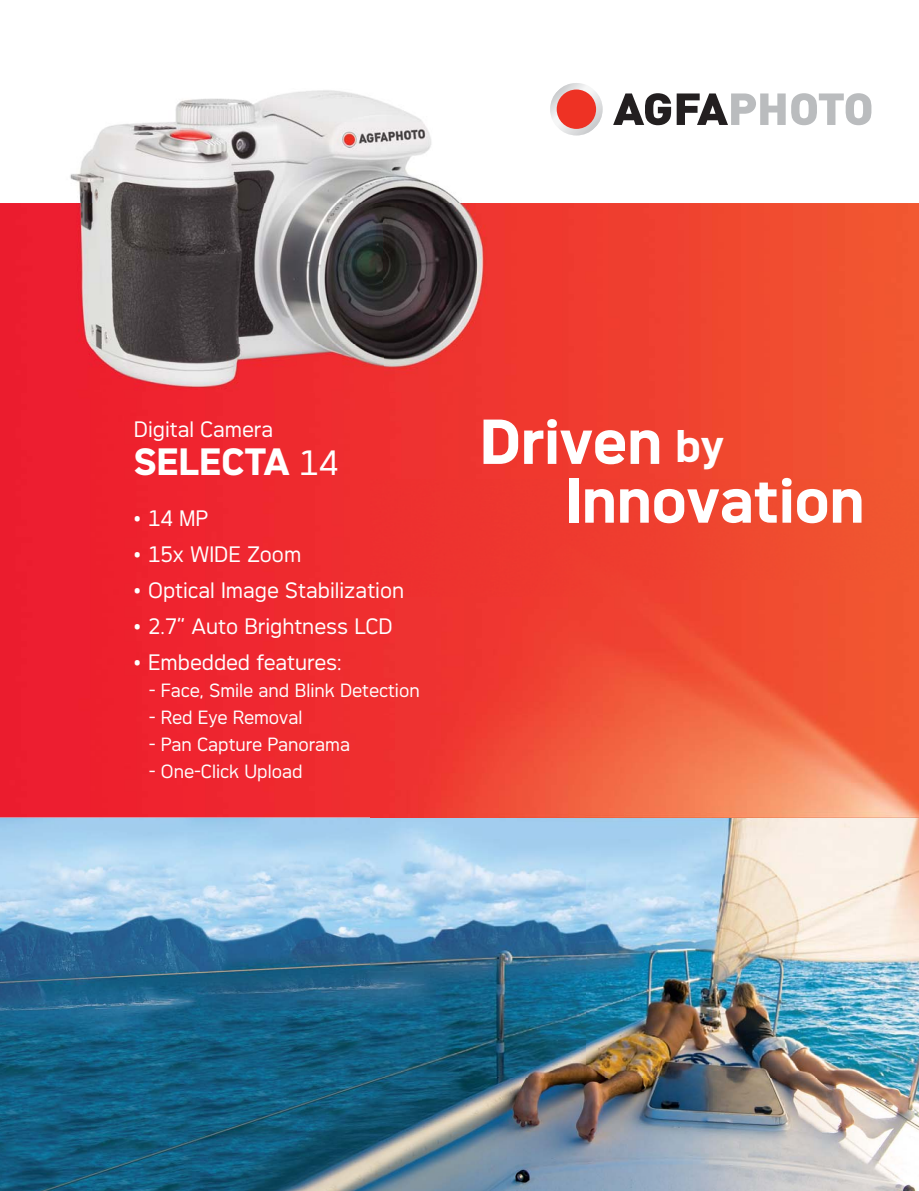
<style>
.page{position:relative;width:919px;height:1191px;background:#fff}
.page>*{position:absolute;margin:0;border:0;box-sizing:border-box;transform-origin:0 0}
.t1{font:700 60px/58.8px "Agfa Photo Thalis";color:#fff}
.t2{font:700 43.35px "Agfa Photo Thalis";color:#fff}
.t3{font:700 36px "Agfa Photo Thalis";color:#fff}
.t4{font:21px "Agfa Photo Thalis";color:#fff}
.t5{font:18px "Agfa Photo Thalis";color:#fff}
.s1{font-weight:400;font-size:33px}
</style>
<div class="page">
<img style="left:0;top:203px;width:918px;height:987px">
<svg style="left:550px;top:83px;width:52px;height:52px"></svg>
<div style="left:556px;top:89px;width:40px;height:40px;background:#ee3224;border-radius:50%"></div>
<svg style="left:613px;top:93px;width:258px;height:32px"></svg>
<img style="left:370px;top:479px;width:548px;height:598px">
<img style="left:66px;top:90px;width:423px;height:301px">
<p class="t4" style="left:134px;top:419px;width:141px">Digital Camera</p>
<h3 class="t3" style="left:134px;top:448px;width:206px">SELECTA <span class="s1">14</span></h3>
<p class="t4" style="left:133px;top:508px;width:77px">• 14 MP</p>
<p class="t4" style="left:133px;top:544px;width:170px">• 15x WIDE Zoom</p>
<p class="t4" style="left:133px;top:580px;width:273px">• Optical Image Stabilization</p>
<p class="t4" style="left:133px;top:616px;width:261px">• 2.7” Auto Brightness LCD</p>
<p class="t4" style="left:133px;top:652px;width:210px">• Embedded features:</p>
<p class="t5" style="left:149px;top:681px;width:272px">- Face, Smile and Blink Detection</p>
<p class="t5" style="left:149px;top:708px;width:155px">- Red Eye Removal</p>
<p class="t5" style="left:149px;top:735px;width:203px">- Pan Capture Panorama</p>
<p class="t5" style="left:149px;top:762px;width:155px">- One-Click Upload</p>
<h1 class="t1" style="left:565px;top:418px;width:301px;text-indent:-85px">Driven<br>Innovation</h1>
<h2 class="t2" style="left:675px;top:429px;width:50px">by</h2>
</div>
